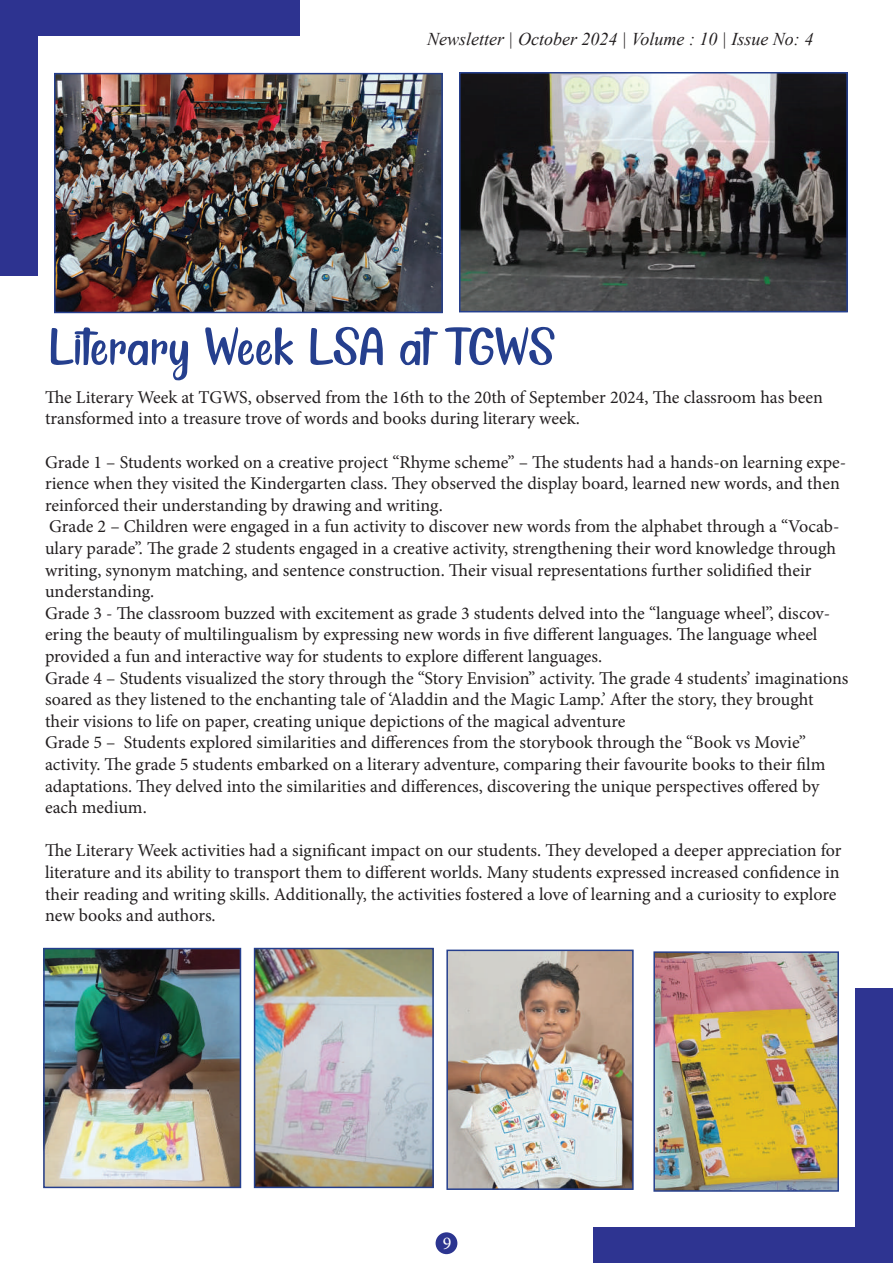
<style>
.page{position:relative;width:893px;height:1263px;background:#fff}
.page>*{position:absolute;margin:0;border:0;box-sizing:border-box;transform-origin:0 0}
.t1{font:54px "Summerbee";color:#253f8e}
.t2{font:18px/21.6px "Minion Pro";color:#231f20}
.t3{font:italic 18px "Times New Roman";color:#231f20}
.t4{font:18px "Minion Pro";color:#fff}
</style>
<div class="page">
<div style="left:0;top:1px;width:300px;height:35px;background:#2d3390"></div>
<div style="left:0;top:35px;width:37px;height:241px;background:#2d3390"></div>
<div style="left:593px;top:1228px;width:300px;height:35px;background:#2e3491"></div>
<div style="left:856px;top:988px;width:37px;height:240px;background:#2e3491"></div>
<div style="left:436px;top:1232px;width:21px;height:22px;background:#2c3590;border-radius:50%"></div>
<img style="left:57px;top:76px;width:383px;height:234px">
<div style="left:54px;top:73px;width:389px;height:240px;border:2px solid #253f8e"></div>
<img style="left:462px;top:75px;width:383px;height:234px">
<div style="left:459px;top:72px;width:389px;height:240px;border:2px solid #253f8e"></div>
<img style="left:46px;top:951px;width:192px;height:234px">
<div style="left:43px;top:948px;width:198px;height:240px;border:2px solid #253f8e"></div>
<img style="left:257px;top:951px;width:174px;height:234px">
<div style="left:254px;top:948px;width:180px;height:240px;border:2px solid #253f8e"></div>
<img style="left:449px;top:952px;width:182px;height:235px">
<div style="left:446px;top:949px;width:188px;height:241px;border:2px solid #253f8e"></div>
<img style="left:656px;top:954px;width:180px;height:235px">
<div style="left:653px;top:951px;width:186px;height:241px;border:2px solid #253f8e"></div>
<p class="t3" style="left:427px;top:26px;width:388px">Newsletter | October 2024 | Volume : 10 | Issue No: 4</p>
<h1 class="t1" style="left:49px;top:316px;width:508px">Literary Week LSA at TGWS</h1>
<p class="t2" style="left:45px;top:386px;width:779px">The Literary Week at TGWS, observed from the 16th to the 20th of September 2024, The classroom has been transformed into a treasure trove of words and books during literary week.</p>
<p class="t2" style="left:45px;top:451px;width:805px">Grade 1 – Students worked on a creative project “Rhyme scheme” – The students had a hands-on learning expe&shy;rience when they visited the Kindergarten class. They observed the display board, learned new words, and then reinforced their understanding by drawing and writing.<br>Grade 2 – Children were engaged in a fun activity to discover new words from the alphabet through a “Vocab&shy;ulary parade”. The grade 2 students engaged in a creative activity, strengthening their word knowledge through writing, synonym matching, and sentence construction. Their visual representations further solidified their understanding.<br>Grade 3 - The classroom buzzed with excitement as grade 3 students delved into the “language wheel”, discov&shy;ering the beauty of multilingualism by expressing new words in five different languages. The language wheel provided a fun and interactive way for students to explore different languages.<br>Grade 4 – Students visualized the story through the “Story Envision” activity. The grade 4 students’ imaginations soared as they listened to the enchanting tale of ‘Aladdin and the Magic Lamp.’ After the story, they brought their visions to life on paper, creating unique depictions of the magical adventure<br>Grade 5 – Students explored similarities and differences from the storybook through the “Book vs Movie” activity. The grade 5 students embarked on a literary adventure, comparing their favourite books to their film adaptations. They delved into the similarities and differences, discovering the unique perspectives offered by each medium.</p>
<p class="t2" style="left:45px;top:840px;width:798px">The Literary Week activities had a significant impact on our students. They developed a deeper appreciation for literature and its ability to transport them to different worlds. Many students expressed increased confidence in their reading and writing skills. Additionally, the activities fostered a love of learning and a curiosity to explore new books and authors.</p>
<p class="t4" style="left:443px;top:1231px;width:10px">9</p>
</div>
